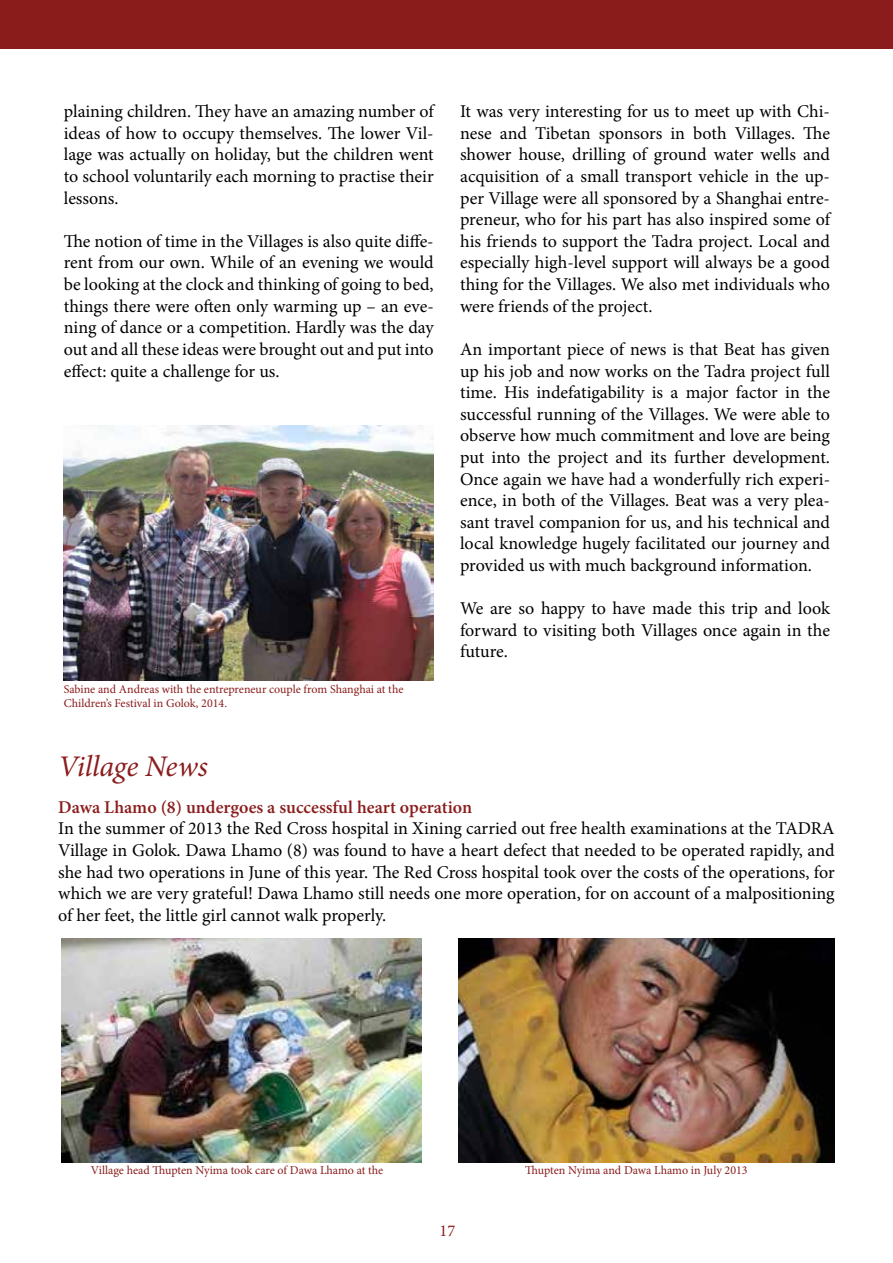
<style>
.page{position:relative;width:893px;height:1263px;background:#fff}
.page>*{position:absolute;margin:0;border:0;box-sizing:border-box;transform-origin:0 0}
.t1{font:italic 30px "Minion Pro";letter-spacing:-.005em;color:#8b1c1c}
.t2{font:18px/21.6px "Minion Pro";letter-spacing:-.005em;color:#000;text-align:justify}
.t3{font:600 18px "Minion Pro";color:#8b1c1c}
.t4{font:16.5px "Minion Pro";color:#8b1c1c}
.t5{font:12px/14.4px "Minion Pro";letter-spacing:-.005em;color:#8b1c1c}
</style>
<div class="page">
<div style="left:0;top:0;width:893px;height:49px;background:#8b1c1c"></div>
<img style="left:62px;top:939px;width:359px;height:223px">
<img style="left:458px;top:939px;width:377px;height:223px">
<img style="left:64px;top:425px;width:370px;height:255px">
<p class="t2" style="left:64px;top:101px;width:371px">plaining children. They have an amazing number of ideas of how to occupy themselves. The lower Vil&shy;lage was actually on holiday, but the children went to school voluntarily each morning to practise their lessons.</p>
<p class="t2" style="left:64px;top:230px;width:371px">The notion of time in the Villages is also quite diffe&shy;rent from our own. While of an evening we would be looking at the clock and thinking of going to bed, things there were often only warming up – an eve&shy;ning of dance or a competition. Hardly was the day out and all these ideas were brought out and put into effect: quite a challenge for us.</p>
<p class="t5" style="left:64px;top:682px;width:341px">Sabine and Andreas with the entrepreneur couple from Shanghai at the<br>Children’s Festival in Golok, 2014.</p>
<p class="t2" style="left:460px;top:101px;width:371px">It was very interesting for us to meet up with Chi&shy;nese and Tibetan sponsors in both Villages. The shower house, drilling of ground water wells and acquisition of a small transport vehicle in the up&shy;per Village were all sponsored by a Shanghai entre&shy;preneur, who for his part has also inspired some of his friends to support the Tadra project. Local and especially high-level support will always be a good thing for the Villages. We also met individuals who were friends of the project.</p>
<p class="t2" style="left:460px;top:338px;width:371px">An important piece of news is that Beat has given up his job and now works on the Tadra project full time. His indefatigability is a major factor in the successful running of the Villages. We were able to observe how much commitment and love are being put into the project and its further development.<br>Once again we have had a wonderfully rich experi&shy;ence, in both of the Villages. Beat was a very plea&shy;sant travel companion for us, and his technical and local knowledge hugely facilitated our journey and provided us with much background information.</p>
<p class="t2" style="left:460px;top:598px;width:371px">We are so happy to have made this trip and look forward to visiting both Villages once again in the future.</p>
<h1 class="t1" style="left:58px;top:746px;width:151px">Village News</h1>
<p class="t3" style="left:58px;top:794px;width:415px">Dawa Lhamo (8) undergoes a successful heart operation</p>
<p class="t2" style="left:58px;top:818px;width:778px">In the summer of 2013 the Red Cross hospital in Xining carried out free health examinations at the TADRA Village in Golok. Dawa Lhamo (8) was found to have a heart defect that needed to be operated rapidly, and she had two operations in June of this year. The Red Cross hospital took over the costs of the operations, for which we are very grateful! Dawa Lhamo still needs one more operation, for on account of a malpositioning of her feet, the little girl cannot walk properly.</p>
<p class="t5" style="left:91px;top:1163px;width:294px">Village head Thupten Nyima took care of Dawa Lhamo at the</p>
<p class="t5" style="left:525px;top:1163px;width:224px">Thupten Nyima and Dawa Lhamo in July 2013</p>
<p class="t4" style="left:440px;top:1219px;width:17px">17</p>
</div>
